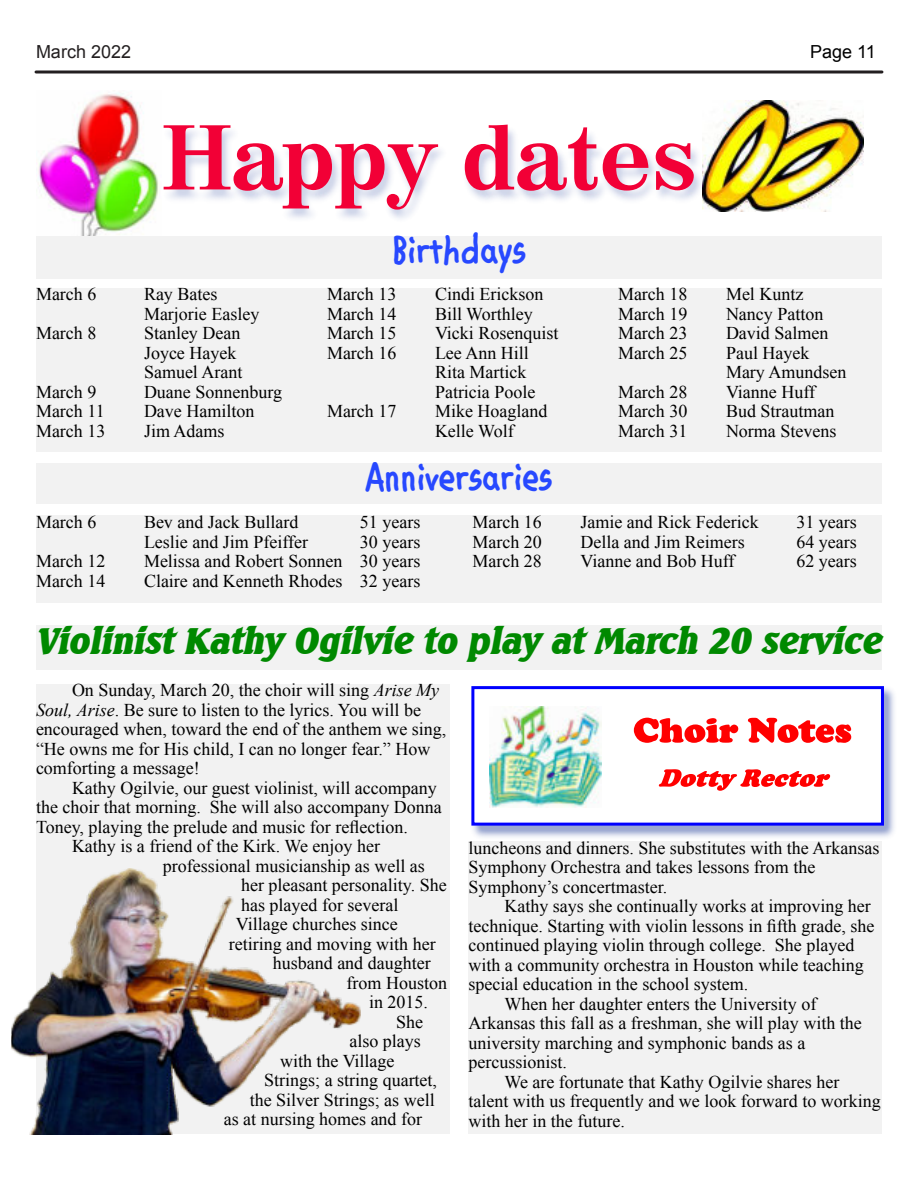
<style>
.page{position:relative;width:918px;height:1188px;background:#fff}
.page>*{position:absolute;margin:0;border:0;box-sizing:border-box;transform-origin:0 0}
.t1{font:700 91.5px "Century 725 BT";color:#f20036}
.t2{font:italic 36px "Seabird Heavy SF Bold";color:#008900}
.t3{font:700 36px "Chris Hmk";color:#2748ff}
.t4{font:18px/19.5px "Times New Roman";color:#000}
.t5{font:18px "Arial";color:#231f20}
.t6{font:18px "Arial";color:#000}
.s1{font-style:italic}
</style>
<div class="page">
<svg style="left:36px;top:70px;width:846px;height:4px"></svg>
<img style="left:169px;top:129px;width:610px;height:90px">
<img style="left:702px;top:100px;width:162px;height:111px">
<img style="left:38px;top:92px;width:122px;height:144px">
<div style="left:36px;top:236px;width:846px;height:43px;background:#f2f2f2"></div>
<div style="left:36px;top:288px;width:846px;height:164px;background:#f2f2f2"></div>
<div style="left:36px;top:516px;width:846px;height:87px;background:#f2f2f2"></div>
<div style="left:36px;top:463px;width:846px;height:41px;background:#f2f2f2"></div>
<img style="left:473px;top:688px;width:422px;height:150px">
<div style="left:471px;top:686px;width:413px;height:140px;background:#fff;border:3px solid #00f"></div>
<img style="left:490px;top:706px;width:112px;height:101px">
<svg style="left:634px;top:718px;width:104px;height:25px"></svg>
<svg style="left:748px;top:718px;width:103px;height:25px"></svg>
<svg style="left:659px;top:769px;width:171px;height:22px"></svg>
<div style="left:36px;top:684px;width:414px;height:450px;background:#f2f2f2"></div>
<div style="left:468px;top:841px;width:414px;height:293px;background:#f2f2f2"></div>
<div style="left:36px;top:626px;width:846px;height:44px;background:#f2f2f2"></div>
<img style="left:11px;top:869px;width:349px;height:265px">
<p class="t5" style="left:36px;top:45px;width:97px">March 2022</p>
<p class="t6" style="left:810px;top:45px;width:67px">Page 11</p>
<h1 class="t1" style="left:162px;top:120px;width:537px">Happy dates</h1>
<h2 class="t3" style="left:392px;top:226px;width:136px">Birthdays</h2>
<p class="t4" style="left:36px;top:286px;width:62px">March 6</p>
<p class="t4" style="left:144px;top:286px;width:117px">Ray Bates<br>Marjorie Easley</p>
<p class="t4" style="left:36px;top:325px;width:62px">March 8</p>
<p class="t4" style="left:144px;top:325px;width:100px">Stanley Dean<br>Joyce Hayek<br>Samuel Arant</p>
<p class="t4" style="left:36px;top:384px;width:62px">March 9</p>
<p class="t4" style="left:144px;top:384px;width:140px">Duane Sonnenburg</p>
<p class="t4" style="left:36px;top:403px;width:70px">March 11</p>
<p class="t4" style="left:144px;top:403px;width:112px">Dave Hamilton</p>
<p class="t4" style="left:36px;top:423px;width:71px">March 13</p>
<p class="t4" style="left:144px;top:423px;width:82px">Jim Adams</p>
<p class="t4" style="left:327px;top:286px;width:71px">March 13</p>
<p class="t4" style="left:435px;top:286px;width:110px">Cindi Erickson</p>
<p class="t4" style="left:327px;top:306px;width:71px">March 14</p>
<p class="t4" style="left:435px;top:306px;width:99px">Bill Worthley</p>
<p class="t4" style="left:327px;top:325px;width:71px">March 15</p>
<p class="t4" style="left:435px;top:325px;width:125px">Vicki Rosenquist</p>
<p class="t4" style="left:327px;top:345px;width:71px">March 16</p>
<p class="t4" style="left:435px;top:345px;width:102px">Lee Ann Hill<br>Rita Martick<br>Patricia Poole</p>
<p class="t4" style="left:327px;top:403px;width:71px">March 17</p>
<p class="t4" style="left:435px;top:403px;width:114px">Mike Hoagland<br>Kelle Wolf</p>
<h2 class="t3" style="left:366px;top:453px;width:188px">Anniversaries</h2>
<p class="t4" style="left:618px;top:286px;width:71px">March 18</p>
<p class="t4" style="left:726px;top:286px;width:79px">Mel Kuntz</p>
<p class="t4" style="left:618px;top:306px;width:71px">March 19</p>
<p class="t4" style="left:726px;top:306px;width:99px">Nancy Patton</p>
<p class="t4" style="left:618px;top:325px;width:71px">March 23</p>
<p class="t4" style="left:726px;top:325px;width:104px">David Salmen</p>
<p class="t4" style="left:618px;top:345px;width:71px">March 25</p>
<p class="t4" style="left:726px;top:345px;width:122px">Paul Hayek<br>Mary Amundsen</p>
<p class="t4" style="left:618px;top:384px;width:71px">March 28</p>
<p class="t4" style="left:726px;top:384px;width:91px">Vianne Huff</p>
<p class="t4" style="left:618px;top:403px;width:71px">March 30</p>
<p class="t4" style="left:726px;top:403px;width:110px">Bud Strautman</p>
<p class="t4" style="left:618px;top:423px;width:71px">March 31</p>
<p class="t4" style="left:726px;top:423px;width:112px">Norma Stevens</p>
<p class="t4" style="left:36px;top:514px;width:62px">March 6</p>
<p class="t4" style="left:144px;top:514px;width:156px">Bev and Jack Bullard</p>
<p class="t4" style="left:360px;top:514px;width:62px">51 years</p>
<p class="t4" style="left:144px;top:534px;width:166px">Leslie and Jim Pfeiffer</p>
<p class="t4" style="left:360px;top:534px;width:62px">30 years</p>
<p class="t4" style="left:36px;top:553px;width:71px">March 12</p>
<p class="t4" style="left:144px;top:553px;width:278px">Melissa and Robert Sonnen 30 years</p>
<p class="t4" style="left:36px;top:573px;width:71px">March 14</p>
<p class="t4" style="left:144px;top:573px;width:278px">Claire and Kenneth Rhodes 32 years</p>
<p class="t4" style="left:472px;top:514px;width:71px">March 16</p>
<p class="t4" style="left:580px;top:514px;width:180px">Jamie and Rick Federick</p>
<p class="t4" style="left:796px;top:514px;width:62px">31 years</p>
<p class="t4" style="left:472px;top:534px;width:71px">March 20</p>
<p class="t4" style="left:580px;top:534px;width:166px">Della and Jim Reimers</p>
<p class="t4" style="left:796px;top:534px;width:62px">64 years</p>
<p class="t4" style="left:472px;top:553px;width:71px">March 28</p>
<p class="t4" style="left:580px;top:553px;width:156px">Vianne and Bob Huff</p>
<p class="t4" style="left:796px;top:553px;width:62px">62 years</p>
<h2 class="t2" style="left:36px;top:625px;width:846px">Violinist Kathy Ogilvie to play at March 20 service</h2>
<p class="t4" style="left:36px;top:682px;width:412px;text-indent:36px">On Sunday, March 20, the choir will sing <span class="s1">Arise My Soul, Arise</span>. Be sure to listen to the lyrics. You will be encouraged when, toward the end of the anthem we sing, “He owns me for His child, I can no longer fear.” How comforting a message!</p>
<p class="t4" style="left:72px;top:780px;width:366px">Kathy Ogilvie, our guest violinist, will accompany</p>
<p class="t4" style="left:36px;top:799px;width:407px">the choir that morning. She will also accompany Donna</p>
<p class="t4" style="left:36px;top:819px;width:373px">Toney, playing the prelude and music for reflection.</p>
<p class="t4" style="left:72px;top:838px;width:310px">Kathy is a friend of the Kirk. We enjoy her</p>
<p class="t4" style="left:163px;top:858px;width:263px">professional musicianship as well as</p>
<p class="t4" style="left:241px;top:877px;width:207px">her pleasant personality. She</p>
<p class="t4" style="left:241px;top:897px;width:159px">has played for several</p>
<p class="t4" style="left:236px;top:916px;width:163px">Village churches since</p>
<p class="t4" style="left:229px;top:936px;width:208px">retiring and moving with her</p>
<p class="t4" style="left:273px;top:955px;width:159px">husband and daughter</p>
<p class="t4" style="left:347px;top:975px;width:102px">from Houston</p>
<p class="t4" style="left:369px;top:994px;width:61px">in 2015.</p>
<p class="t4" style="left:396px;top:1014px;width:29px">She</p>
<p class="t4" style="left:349px;top:1033px;width:73px">also plays</p>
<p class="t4" style="left:280px;top:1053px;width:116px">with the Village</p>
<p class="t4" style="left:264px;top:1072px;width:174px">Strings; a string quartet,</p>
<p class="t4" style="left:250px;top:1092px;width:186px">the Silver Strings; as well</p>
<p class="t4" style="left:224px;top:1111px;width:200px">as at nursing homes and for</p>
<p class="t4" style="left:468px;top:840px;width:412px">luncheons and dinners. She substitutes with the Arkansas<br>Symphony Orchestra and takes lessons from the<br>Symphony’s concertmaster.</p>
<p class="t4" style="left:504px;top:898px;width:368px">Kathy says she continually works at improving her</p>
<p class="t4" style="left:468px;top:918px;width:407px">technique. Starting with violin lessons in fifth grade, she</p>
<p class="t4" style="left:468px;top:937px;width:387px">continued playing violin through college. She played</p>
<p class="t4" style="left:468px;top:957px;width:397px">with a community orchestra in Houston while teaching</p>
<p class="t4" style="left:468px;top:976px;width:281px">special education in the school system.</p>
<p class="t4" style="left:504px;top:996px;width:313px">When her daughter enters the University of</p>
<p class="t4" style="left:468px;top:1015px;width:395px">Arkansas this fall as a freshman, she will play with the</p>
<p class="t4" style="left:468px;top:1035px;width:338px">university marching and symphonic bands as a</p>
<p class="t4" style="left:468px;top:1054px;width:100px">percussionist.</p>
<p class="t4" style="left:504px;top:1074px;width:336px">We are fortunate that Kathy Ogilvie shares her</p>
<p class="t4" style="left:468px;top:1093px;width:414px">talent with us frequently and we look forward to working</p>
<p class="t4" style="left:468px;top:1113px;width:158px">with her in the future.</p>
</div>
